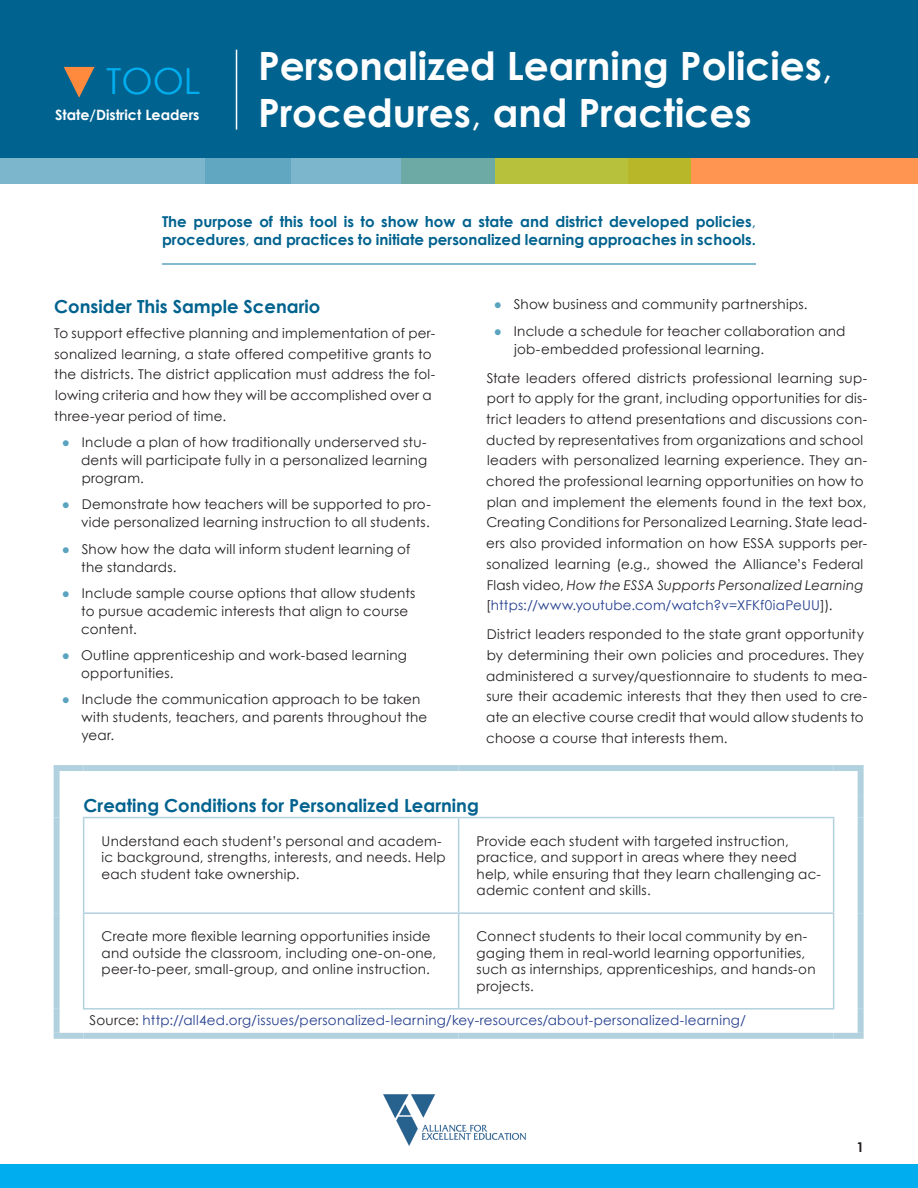
<style>
.page{position:relative;width:918px;height:1188px;background:#fff}
.page>*{position:absolute;margin:0;border:0;box-sizing:border-box;transform-origin:0 0}
.Title_Head_26pt{font:700 39px/46.8px "Century Gothic";color:#fff}
.TOOL{font:36px "Century Gothic";color:#00aeef}
.Heading_12pt{font:700 18px "Century Gothic";color:#00628e}
.Intro_Paragraph{font:700 15px/18px "Century Gothic";color:#00628e}
.Targeted_Leaders{font:700 14.25px "Century Gothic";color:#fff}
.Table_text{font:13.5px/20.7px "Century Gothic";letter-spacing:.015em;color:#231f20}
.continuation{font:13.5px "Century Gothic";letter-spacing:.015em;color:#253f8e}
.Pageno{font:700 13.5px "Century Gothic";color:#231f20}
.s1{font-weight:400}
.s2{color:#5ba4c0}
.s3{font-style:italic}
.s4{color:#253f8e}
.s5{color:#231f20}
</style>
<div class="page">
<div style="left:0;top:1164px;width:918px;height:24px;background:#00aeef"></div>
<img style="left:383px;top:1094px;width:143px;height:52px">
<div style="left:0;top:0;width:918px;height:158px;background:#00628e"></div>
<div style="left:628px;top:158px;width:289px;height:26px;background:#ff9550"></div>
<div style="left:402px;top:158px;width:289px;height:26px;background:linear-gradient(to bottom,#b6be36,#b6be36)"></div>
<div style="left:0;top:158px;width:290px;height:26px;background:#7bb6cc"></div>
<svg style="left:205px;top:158px;width:289px;height:26px;background:#6eadbc"></svg>
<hr style="left:236px;top:50px;width:1px;height:80px;background:#fff">
<svg style="left:64px;top:67px;width:30px;height:31px"></svg>
<div style="left:54px;top:765px;width:30px;height:6px;background:#b2d1df"></div>
<div style="left:54px;top:771px;width:6px;height:24px;background:#b2d1df"></div>
<div style="left:84px;top:765px;width:375px;height:6px;background:#b2d1df"></div>
<div style="left:459px;top:765px;width:375px;height:6px;background:#b2d1df"></div>
<div style="left:834px;top:765px;width:30px;height:6px;background:#b2d1df"></div>
<div style="left:858px;top:771px;width:6px;height:24px;background:#b2d1df"></div>
<div style="left:54px;top:795px;width:6px;height:23px;background:#b2d1df"></div>
<div style="left:858px;top:795px;width:6px;height:23px;background:#b2d1df"></div>
<div style="left:54px;top:818px;width:6px;height:95px;background:#b2d1df"></div>
<div style="left:858px;top:818px;width:6px;height:95px;background:#b2d1df"></div>
<div style="left:54px;top:913px;width:6px;height:96px;background:#b2d1df"></div>
<div style="left:858px;top:913px;width:6px;height:96px;background:#b2d1df"></div>
<div style="left:54px;top:1009px;width:6px;height:24px;background:#b2d1df"></div>
<div style="left:858px;top:1009px;width:6px;height:24px;background:#b2d1df"></div>
<div style="left:54px;top:1033px;width:30px;height:6px;background:#b2d1df"></div>
<div style="left:84px;top:1033px;width:375px;height:6px;background:#b2d1df"></div>
<div style="left:459px;top:1033px;width:375px;height:6px;background:#b2d1df"></div>
<div style="left:834px;top:1033px;width:30px;height:6px;background:#b2d1df"></div>
<hr style="left:83px;top:817px;width:376px;height:1px;background:#b2d1df">
<hr style="left:83px;top:818px;width:1px;height:94px;background:#b2d1df">
<hr style="left:459px;top:817px;width:375px;height:1px;background:#b2d1df">
<hr style="left:458px;top:818px;width:1px;height:94px;background:#b2d1df">
<hr style="left:833px;top:818px;width:1px;height:94px;background:#b2d1df">
<hr style="left:83px;top:912px;width:376px;height:2px;background:#b2d1df">
<hr style="left:83px;top:914px;width:1px;height:94px;background:#b2d1df">
<hr style="left:459px;top:912px;width:375px;height:2px;background:#b2d1df">
<hr style="left:458px;top:914px;width:1px;height:94px;background:#b2d1df">
<hr style="left:833px;top:914px;width:1px;height:94px;background:#b2d1df">
<hr style="left:83px;top:1008px;width:376px;height:2px;background:#b2d1df">
<hr style="left:459px;top:1008px;width:375px;height:2px;background:#b2d1df">
<hr style="left:162px;top:263px;width:594px;height:2px;background:#5ba4c0">
<p class="TOOL" style="left:106px;top:56px;width:96px">TOOL</p>
<p class="Targeted_Leaders" style="left:55px;top:104px;width:146px">State/District Leaders</p>
<p class="Title_Head_26pt" style="left:258px;top:40px;width:576px">Personalized Learning Policies<span class="s1">,<br></span>Procedures<span class="s1">,</span> and Practices</p>
<p class="Intro_Paragraph" style="left:162px;top:212px;width:596px">The purpose of this tool is to show how a state and district developed policies<span class="s1">, </span>procedures<span class="s1">,</span> and practices to initiate personalized learning approaches in schools.</p>
<p class="Heading_12pt" style="left:54px;top:293px;width:268px">Consider This Sample Scenario</p>
<p class="Table_text" style="left:54px;top:323px;width:383px">To support effective planning and implementation of per&shy;sonalized learning, a state offered competitive grants to the districts. The district application must address the fol&shy;lowing criteria and how they will be accomplished over a three-year period of time.</p>
<p class="Table_text" style="left:81px;top:433px;width:348px;line-height:18px;text-align:justify;text-indent:-19px"><span class="s2">●</span> Include a plan of how traditionally underserved stu&shy;dents will participate fully in a personalized learning program.</p>
<p class="Table_text" style="left:62px;top:495px;width:371px;line-height:18px;text-align:right"><span class="s2">●</span> Demonstrate how teachers will be supported to pro&shy;vide personalized learning instruction to all students.</p>
<p class="Table_text" style="left:81px;top:539px;width:331px;line-height:18px;text-indent:-19px"><span class="s2">●</span> Show how the data will inform student learning of the standards.</p>
<p class="Table_text" style="left:81px;top:584px;width:336px;line-height:18px;text-indent:-19px"><span class="s2">●</span> Include sample course options that allow students to pursue academic interests that align to course content.</p>
<p class="Table_text" style="left:81px;top:646px;width:327px;line-height:18px;text-indent:-19px"><span class="s2">●</span> Outline apprenticeship and work-based learning opportunities.</p>
<p class="Table_text" style="left:81px;top:690px;width:348px;line-height:18px;text-indent:-20px"><span class="s2">●</span> Include the communication approach to be taken with students, teachers, and parents throughout the year.</p>
<p class="Table_text" style="left:494px;top:294px;width:315px"><span class="s2">●</span> Show business and community partnerships.</p>
<p class="Table_text" style="left:514px;top:322px;width:333px;line-height:18px;text-indent:-20px"><span class="s2">●</span> Include a schedule for teacher collaboration and job-embedded professional learning.</p>
<p class="Table_text" style="left:486px;top:367px;width:383px">State leaders offered districts professional learning sup&shy;port to apply for the grant, including opportunities for dis&shy;trict leaders to attend presentations and discussions con&shy;ducted by representatives from organizations and school leaders with personalized learning experience. They an&shy;chored the professional learning opportunities on how to plan and implement the elements found in the text box, Creating Conditions for Personalized Learning. State lead&shy;ers also provided information on how ESSA supports per&shy;sonalized learning (e.g., showed the Alliance’s Federal Flash video, <span class="s3">How the ESSA Supports Personalized Learning </span>[<span class="s4">https://www.youtube.com/watch?v=XFKf0iaPeUU</span>]).</p>
<p class="Table_text" style="left:486px;top:624px;width:383px">District leaders responded to the state grant opportunity by determining their own policies and procedures. They administered a survey/questionnaire to students to mea&shy;sure their academic interests that they then used to cre&shy;ate an elective course credit that would allow students to choose a course that interests them.</p>
<p class="Heading_12pt" style="left:84px;top:791px;width:397px">Creating Conditions for Personalized Learning</p>
<p class="Table_text" style="left:102px;top:832px;width:346px;line-height:16.5px">Understand each student’s personal and academ&shy;ic background, strengths, interests, and needs. Help each student take ownership.</p>
<p class="Table_text" style="left:477px;top:832px;width:346px;line-height:16.5px">Provide each student with targeted instruction, practice, and support in areas where they need help, while ensuring that they learn challenging ac&shy;ademic content and skills.</p>
<p class="Table_text" style="left:102px;top:928px;width:336px;line-height:16.5px">Create more flexible learning opportunities inside and outside the classroom, including one-on-one, peer-to-peer, small-group, and online instruction.</p>
<p class="Table_text" style="left:477px;top:928px;width:341px;line-height:16.5px">Connect students to their local community by en&shy;gaging them in real-world learning opportunities, such as internships, apprenticeships, and hands-on projects.</p>
<p class="continuation" style="left:90px;top:1011px;width:658px"><span class="s5">Source:</span> http://all4ed.org/issues/personalized-learning/key-resources/about-personalized-learning/</p>
<p class="Pageno" style="left:856px;top:1137px;width:9px">1</p>
</div>
